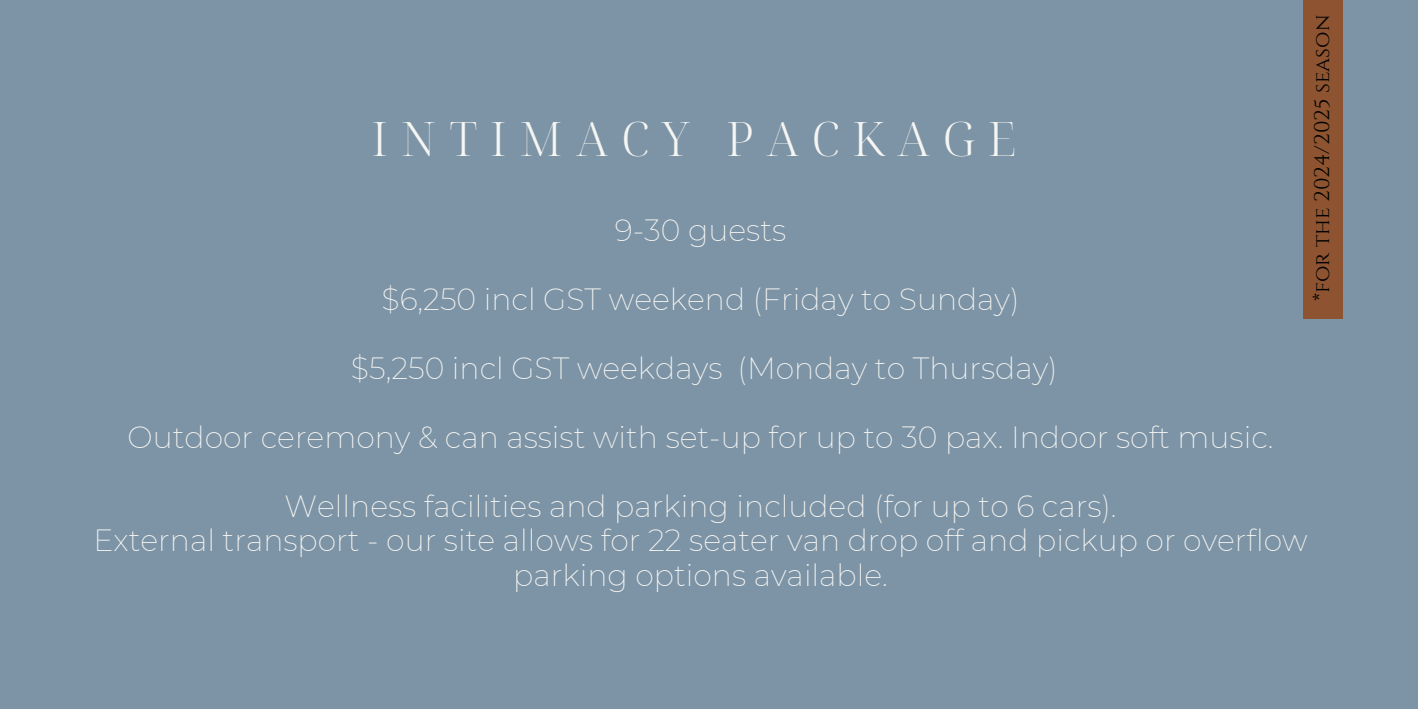
<style>
.page{position:relative;width:1418px;height:709px;background:#7d94a6}
.page>*{position:absolute;margin:0;border:0;box-sizing:border-box;transform-origin:0 0}
.t1{font:300 47.5px "Noto Serif Display";letter-spacing:.27em;color:#f5f5f2}
.t2{font:200 30px/34.5px "Montserrat";color:#f5f5f2;text-align:center}
.t3{font:21.2px "Cinzel";color:#000}
</style>
<div class="page">
<div style="left:1303px;top:0;width:39px;height:319px;background:#8e5431"></div>
<p class="t1" style="left:372px;top:106px;width:646px">INTIMACY PACKAGE</p>
<p class="t2" style="left:615px;top:213px;width:173px">9-30 guests</p>
<p class="t2" style="left:381px;top:282px;width:639px">$6,250 incl GST weekend (Friday to Sunday)</p>
<p class="t2" style="left:351px;top:351px;width:708px">$5,250 incl GST weekdays (Monday to Thursday)</p>
<p class="t2" style="left:128px;top:420px;width:1147px">Outdoor ceremony &amp; can assist with set-up for up to 30 pax. Indoor soft music.</p>
<p class="t3" style="left:1308px;top:301px;width:288px;rotate:-90deg">*for the 2024/2025 season</p>
<p class="t2" style="left:284px;top:489px;width:833px">Wellness facilities and parking included (for up to 6 cars).</p>
<p class="t2" style="left:93px;top:523px;width:1215px">External transport - our site allows for 22 seater van drop off and pickup or overflow parking options available.</p>
</div>
